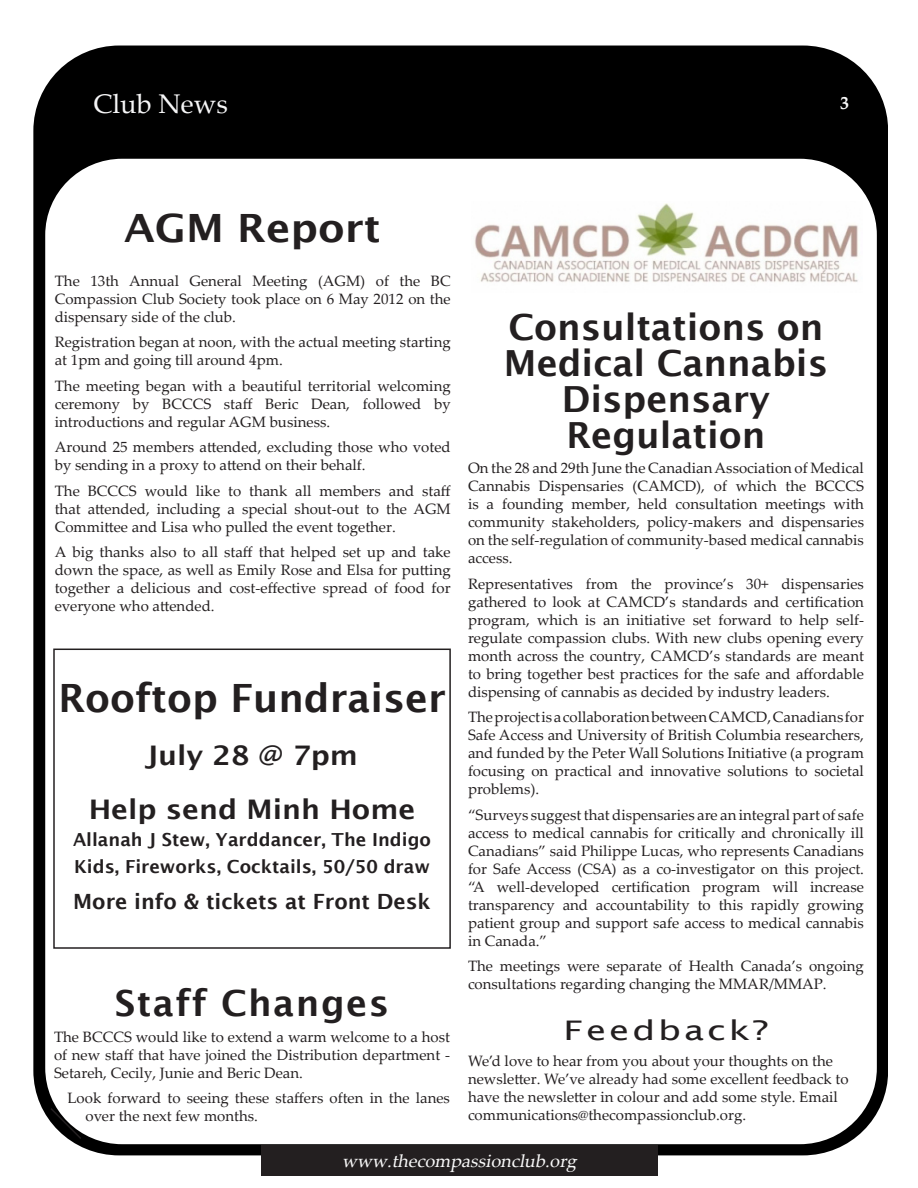
<style>
.page{position:relative;width:918px;height:1188px;background:#fff}
.page>*{position:absolute;margin:0;border:0;box-sizing:border-box;transform-origin:0 0}
.t1{font:600 39px "Lucida Sans";color:#231f20}
.t2{font:600 39px "Lucida Sans";color:#231f20;scale:1.07 1}
.t3{font:600 36px/36px "Lucida Sans";color:#231f20;text-align:center}
.t4{font:600 36px "Lucida Sans";letter-spacing:.04em;color:#231f20}
.t5{font:600 27px "Lucida Sans";color:#231f20;scale:1.07 1}
.t6{font:27px "Lucida Sans";letter-spacing:.08em;color:#231f20;scale:1.35 1}
.t7{font:27px "Palatino Linotype";color:#f6f6f7}
.t8{font:600 21px "Lucida Sans";color:#231f20}
.t9{font:600 18px/27px "Lucida Sans";color:#231f20}
.t10{font:italic 18px "Palatino Linotype";color:#fafafa}
.t11{font:700 18px "Palatino Linotype";color:#fafafa}
.t12{font:15px/18px "Palatino Linotype";color:#231f20;text-align:justify}
</style>
<div class="page">
<div style="left:33px;top:46px;width:854px;height:1109px;background:#000;border-radius:85px"></div>
<div style="left:45px;top:159px;width:832px;height:985px;background:#fff;border-radius:77px"></div>
<div style="left:261px;top:1145px;width:396px;height:31px;background:#231f20"></div>
<svg style="left:49px;top:1106px;width:34px;height:35px"></svg>
<img style="left:474px;top:203px;width:384px;height:79px">
<div style="left:53px;top:649px;width:398px;height:300px;border:2px solid #231f20"></div>
<p class="t7" style="left:94px;top:84px;width:136px">Club News</p>
<p class="t11" style="left:840px;top:90px;width:10px">3</p>
<p class="t2" style="left:124px;top:206px;width:241px">AGM Report</p>
<p class="t12" style="left:55px;top:271px;width:398px">The 13th Annual General Meeting (AGM) of the BC Compassion Club Society took place on 6 May 2012 on the dispensary side of the club.</p>
<p class="t12" style="left:55px;top:332px;width:398px">Registration began at noon, with the actual meeting starting at 1pm and going till around 4pm.</p>
<p class="t12" style="left:55px;top:376px;width:398px">The meeting began with a beautiful territorial welcoming ceremony by BCCCS staff Beric Dean, followed by introductions and regular AGM business.</p>
<p class="t12" style="left:55px;top:437px;width:397px">Around 25 members attended, excluding those who voted by sending in a proxy to attend on their behalf.</p>
<p class="t12" style="left:55px;top:481px;width:398px">The BCCCS would like to thank all members and staff that attended, including a special shout-out to the AGM Committee and Lisa who pulled the event together.</p>
<p class="t12" style="left:55px;top:542px;width:398px">A big thanks also to all staff that helped set up and take down the space, as well as Emily Rose and Elsa for putting together a delicious and cost-effective spread of food for everyone who attended.</p>
<p class="t1" style="left:58px;top:676px;width:389px">Rooftop Fundraiser</p>
<p class="t5" style="left:146px;top:740px;width:200px">July 28 @ 7pm</p>
<p class="t5" style="left:89px;top:794px;width:307px">Help send Minh Home</p>
<p class="t9" style="left:73px;top:826px;width:360px">Allanah J Stew, Yarddancer, The Indigo<br>Kids, Fireworks, Cocktails, 50/50 draw</p>
<p class="t8" style="left:73px;top:889px;width:359px">More info &amp; tickets at Front Desk</p>
<p class="t4" style="left:115px;top:983px;width:276px">Staff Changes</p>
<p class="t12" style="left:54px;top:1027px;width:398px">The BCCCS would like to extend a warm welcome to a host of new staff that have joined the Distribution department - Setareh, Cecily, Junie and Beric Dean.</p>
<p class="t12" style="left:86px;top:1089px;width:366px;text-indent:-18px">Look forward to seeing these staffers often in the lanes over the next few months.</p>
<p class="t3" style="left:504px;top:309px;width:326px">Consultations on<br>Medical Cannabis<br>Dispensary<br>Regulation</p>
<p class="t12" style="left:468px;top:458px;width:398px">On the 28 and 29th June the Canadian Association of Medical Cannabis Dispensaries (CAMCD), of which the BCCCS is a founding member, held consultation meetings with community stakeholders, policy-makers and dispensaries on the self-regulation of community-based medical cannabis access.</p>
<p class="t12" style="left:468px;top:574px;width:398px">Representatives from the province’s 30+ dispensaries gathered to look at CAMCD’s standards and certification program, which is an initiative set forward to help self&shy;regulate compassion clubs. With new clubs opening every month across the country, CAMCD’s standards are meant to bring together best practices for the safe and affordable dispensing of cannabis as decided by industry leaders.</p>
<p class="t12" style="left:468px;top:707px;width:398px">The project is a collaboration between CAMCD, Canadians for Safe Access and University of British Columbia researchers, and funded by the Peter Wall Solutions Initiative (a program focusing on practical and innovative solutions to societal problems).</p>
<p class="t12" style="left:468px;top:805px;width:398px">“Surveys suggest that dispensaries are an integral part of safe access to medical cannabis for critically and chronically ill Canadians” said Philippe Lucas, who represents Canadians for Safe Access (CSA) as a co-investigator on this project. “A well-developed certification program will increase transparency and accountability to this rapidly growing patient group and support safe access to medical cannabis in Canada.”</p>
<p class="t12" style="left:468px;top:956px;width:397px">The meetings were separate of Health Canada’s ongoing consultations regarding changing the MMAR/MMAP.</p>
<p class="t6" style="left:564px;top:1015px;width:153px">Feedback?</p>
<p class="t12" style="left:468px;top:1051px;width:382px;text-align:left">We’d love to hear from you about your thoughts on the newsletter. We’ve already had some excellent feedback to have the newsletter in colour and add some style. Email communications@thecompassionclub.org.</p>
<p class="t10" style="left:342px;top:1149px;width:240px">www.thecompassionclub.org</p>
</div>
